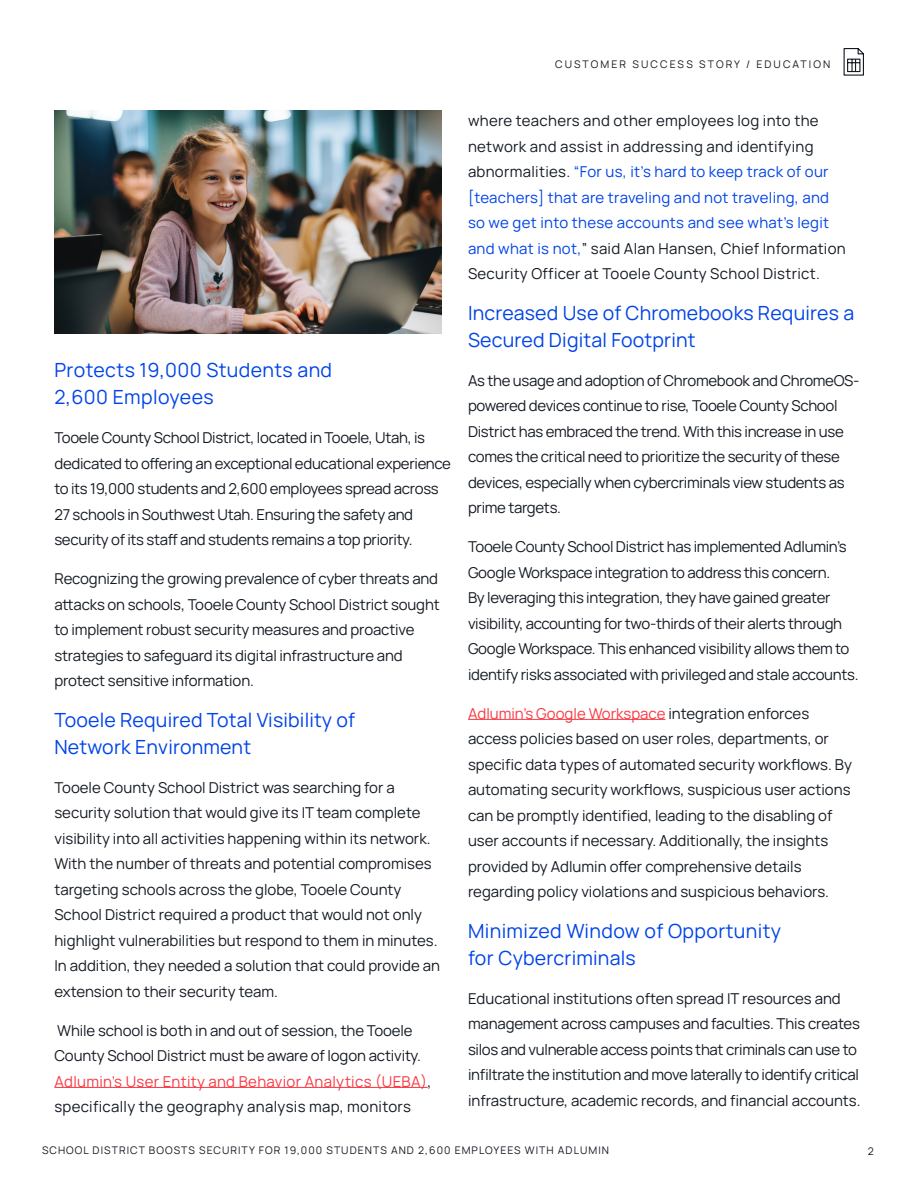
<style>
.page{position:relative;width:918px;height:1188px;background:#fff}
.page>*{position:absolute;margin:0;border:0;box-sizing:border-box;transform-origin:0 0}
.t1{font:19.5px/27px "Manrope";letter-spacing:.01em;color:#0043e8}
.t2{font:15px/25.5px "Manrope";letter-spacing:-.01em;color:#141a22}
.t3{font:15px/25.5px "Manrope";letter-spacing:.02em;color:#141a22}
.t4{font:10.5px "Manrope";letter-spacing:.1em;color:#141a22}
.t5{font:10.5px "Manrope";letter-spacing:.2em;color:#141a22}
.s1{color:#f93943}
.s2{color:#0043e8}
</style>
<div class="page">
<svg style="left:843px;top:48px;width:21px;height:28px"></svg>
<hr style="left:54px;top:1087px;width:374px;height:1px;background:#f93943">
<hr style="left:468px;top:719px;width:197px;height:1px;background:#f93943">
<img style="left:54px;top:110px;width:387px;height:223px">
<p class="t5" style="left:555px;top:57px;width:277px">CUSTOMER SUCCESS STORY / EDUCATION</p>
<h1 class="t1" style="left:54px;top:356px;width:279px">Protects 19,000 Students and<br>2,600 Employees</h1>
<p class="t2" style="left:54px;top:424px;width:398px">Tooele County School District, located in Tooele, Utah, is dedicated to offering an exceptional educational experience to its 19,000 students and 2,600 employees spread across 27 schools in Southwest Utah. Ensuring the safety and security of its staff and students remains a top priority.</p>
<p class="t2" style="left:54px;top:565px;width:387px">Recognizing the growing prevalence of cyber threats and attacks on schools, Tooele County School District sought to implement robust security measures and proactive strategies to safeguard its digital infrastructure and protect sensitive information.</p>
<h1 class="t1" style="left:54px;top:705px;width:302px">Tooele Required Total Visibility of<br>Network Environment</h1>
<p class="t2" style="left:54px;top:774px;width:387px">Tooele County School District was searching for a security solution that would give its IT team complete visibility into all activities happening within its network.<br>With the number of threats and potential compromises targeting schools across the globe, Tooele County School District required a product that would not only highlight vulnerabilities but respond to them in minutes.<br>In addition, they needed a solution that could provide an extension to their security team.</p>
<p class="t2" style="left:54px;top:1017px;width:379px">While school is both in and out of session, the Tooele County School District must be aware of logon activity.<br><span class="s1">Adlumin’s User Entity and Behavior Analytics (UEBA)</span>, specifically the geography analysis map, monitors</p>
<p class="t3" style="left:468px;top:107px;width:379px">where teachers and other employees log into the network and assist in addressing and identifying abnormalities. <span class="s2">“For us, it’s hard to keep track of our [teachers] that are traveling and not traveling, and so we get into these accounts and see what’s legit and what is not,</span>” said Alan Hansen, Chief Information Security Officer at Tooele County School District.</p>
<h1 class="t1" style="left:468px;top:298px;width:388px">Increased Use of Chromebooks Requires a<br>Secured Digital Footprint</h1>
<p class="t2" style="left:468px;top:367px;width:393px">As the usage and adoption of Chromebook and ChromeOS&shy;powered devices continue to rise, Tooele County School District has embraced the trend. With this increase in use comes the critical need to prioritize the security of these devices, especially when cybercriminals view students as prime targets.</p>
<p class="t2" style="left:468px;top:533px;width:392px">Tooele County School District has implemented Adlumin’s Google Workspace integration to address this concern.<br>By leveraging this integration, they have gained greater visibility, accounting for two-thirds of their alerts through Google Workspace. This enhanced visibility allows them to identify risks associated with privileged and stale accounts.</p>
<p class="t2" style="left:468px;top:700px;width:385px"><span class="s1">Adlumin’s Google Workspace</span> integration enforces access policies based on user roles, departments, or specific data types of automated security workflows. By automating security workflows, suspicious user actions can be promptly identified, leading to the disabling of user accounts if necessary. Additionally, the insights provided by Adlumin offer comprehensive details regarding policy violations and suspicious behaviors.</p>
<h1 class="t1" style="left:468px;top:916px;width:315px">Minimized Window of Opportunity for Cybercriminals</h1>
<p class="t2" style="left:468px;top:985px;width:394px">Educational institutions often spread IT resources and management across campuses and faculties. This creates silos and vulnerable access points that criminals can use to infiltrate the institution and move laterally to identify critical infrastructure, academic records, and financial accounts.</p>
<p class="t4" style="left:42px;top:1143px;width:569px">SCHOOL DISTRICT BOOSTS SECURITY FOR 19,000 STUDENTS AND 2,600 EMPLOYEES WITH ADLUMIN</p>
<p class="t4" style="left:868px;top:1144px;width:7px">2</p>
</div>
